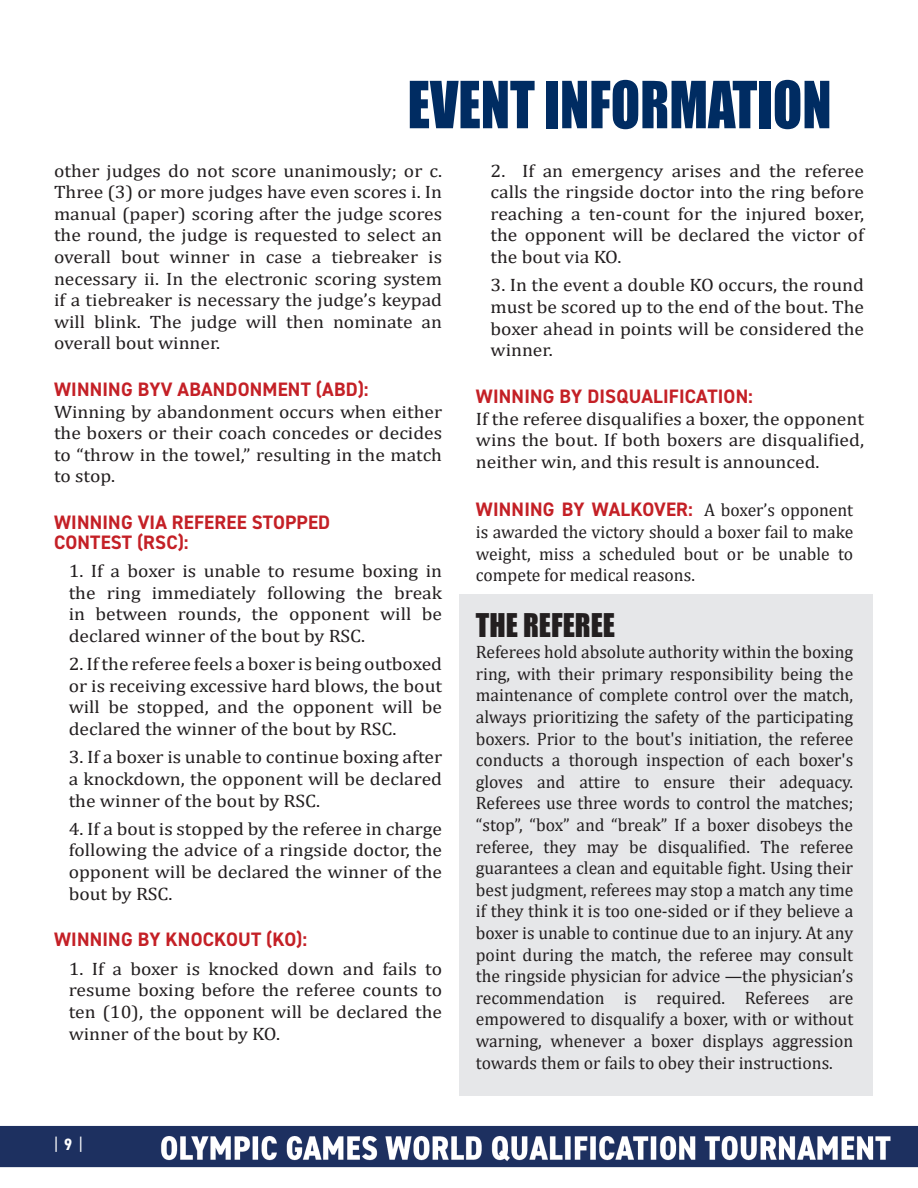
<style>
.page{position:relative;width:918px;height:1188px;background:#fff}
.page>*{position:absolute;margin:0;border:0;box-sizing:border-box;transform-origin:0 0}
.t1{font:60px "Impact";color:#002c62;scale:.9 1}
.TofC_Text{font:30px "Impact";color:#231f20}
.TofC_Text-2{font:700 19.5px "DIN2014";letter-spacing:.01em;color:#c42026}
.TofC_Text-3{font:18px/21.6px "Cambria";color:#231f20;text-align:justify;scale:1.09 1}
.TofC_Text-4{font:18px/21.6px "Cambria";color:#231f20;text-align:justify}
.t2{font:condensed 16.5px "DIN2014";color:#fff}
.s1{font-weight:700}
.s2{font-family:"Cambria";font-weight:400;font-size:18px;color:#231f20}
</style>
<div class="page">
<img style="left:0;top:1095px;width:918px;height:73px">
<div style="left:459px;top:594px;width:414px;height:501px;background:#e6e7e9"></div>
<p class="t1" style="left:408px;top:58px;width:473px">EVENT INFORMATION</p>
<p class="TofC_Text-3" style="left:54px;top:160px;width:358px">other judges do not score unanimously; or c.<br>Three (3) or more judges have even scores i. In manual (paper) scoring after the judge scores the round, the judge is requested to select an overall bout winner in case a tiebreaker is necessary ii. In the electronic scoring system if a tiebreaker is necessary the judge’s keypad will blink. The judge will then nominate an overall bout winner.</p>
<p class="TofC_Text-2" style="left:54px;top:376px;width:316px">WINNING BYV ABANDONMENT (ABD):</p>
<p class="TofC_Text-3" style="left:54px;top:401px;width:358px">Winning by abandonment occurs when either the boxers or their coach concedes or decides to “throw in the towel,” resulting in the match to stop.</p>
<p class="TofC_Text-2" style="left:54px;top:509px;width:278px">WINNING VIA REFEREE STOPPED</p>
<p class="TofC_Text-2" style="left:54px;top:529px;width:136px">CONTEST (RSC):</p>
<p class="TofC_Text-3" style="left:69px;top:560px;width:344px">1. If a boxer is unable to resume boxing in the ring immediately following the break in between rounds, the opponent will be declared winner of the bout by RSC.</p>
<p class="TofC_Text-3" style="left:69px;top:653px;width:344px">2. If the referee feels a boxer is being outboxed or is receiving excessive hard blows, the bout will be stopped, and the opponent will be declared the winner of the bout by RSC.</p>
<p class="TofC_Text-3" style="left:69px;top:746px;width:344px">3. If a boxer is unable to continue boxing after a knockdown, the opponent will be declared the winner of the bout by RSC.</p>
<p class="TofC_Text-3" style="left:69px;top:818px;width:344px">4. If a bout is stopped by the referee in charge following the advice of a ringside doctor, the opponent will be declared the winner of the bout by RSC.</p>
<p class="TofC_Text-2" style="left:54px;top:927px;width:254px">WINNING BY KNOCKOUT (KO):</p>
<p class="TofC_Text-3" style="left:69px;top:958px;width:344px">1. If a boxer is knocked down and fails to resume boxing before the referee counts to ten (10), the opponent will be declared the winner of the bout by KO.</p>
<p class="t2" style="left:55px;top:1133px;width:29px">| <span class="s1">9</span> |</p>
<p class="TofC_Text-3" style="left:491px;top:160px;width:344px">2. If an emergency arises and the referee calls the ringside doctor into the ring before reaching a ten-count for the injured boxer, the opponent will be declared the victor of the bout via KO.</p>
<p class="TofC_Text-3" style="left:491px;top:274px;width:344px">3. In the event a double KO occurs, the round must be scored up to the end of the bout. The boxer ahead in points will be considered the winner.</p>
<p class="TofC_Text-2" style="left:476px;top:383px;width:279px">WINNING BY DISQUALIFICATION:</p>
<p class="TofC_Text-3" style="left:476px;top:408px;width:358px">If the referee disqualifies a boxer, the opponent wins the bout. If both boxers are disqualified, neither win, and this result is announced.</p>
<p class="TofC_Text-2" style="left:476px;top:497px;width:379px">WINNING BY WALKOVER: <span class="s2">A boxer’s opponent</span></p>
<p class="TofC_Text-4" style="left:476px;top:521px;width:379px">is awarded the victory should a boxer fail to make weight, miss a scheduled bout or be unable to compete for medical reasons.</p>
<p class="TofC_Text" style="left:476px;top:602px;width:141px">THE REFEREE</p>
<p class="TofC_Text-4" style="left:476px;top:641px;width:379px">Referees hold absolute authority within the boxing ring, with their primary responsibility being the maintenance of complete control over the match, always prioritizing the safety of the participating boxers. Prior to the bout's initiation, the referee conducts a thorough inspection of each boxer's gloves and attire to ensure their adequacy.<br>Referees use three words to control the matches; “stop”, “box” and “break” If a boxer disobeys the referee, they may be disqualified. The referee guarantees a clean and equitable fight. Using their best judgment, referees may stop a match any time if they think it is too one-sided or if they believe a boxer is unable to continue due to an injury. At any point during the match, the referee may consult the ringside physician for advice —the physician’s recommendation is required. Referees are empowered to disqualify a boxer, with or without warning, whenever a boxer displays aggression towards them or fails to obey their instructions.</p>
</div>
